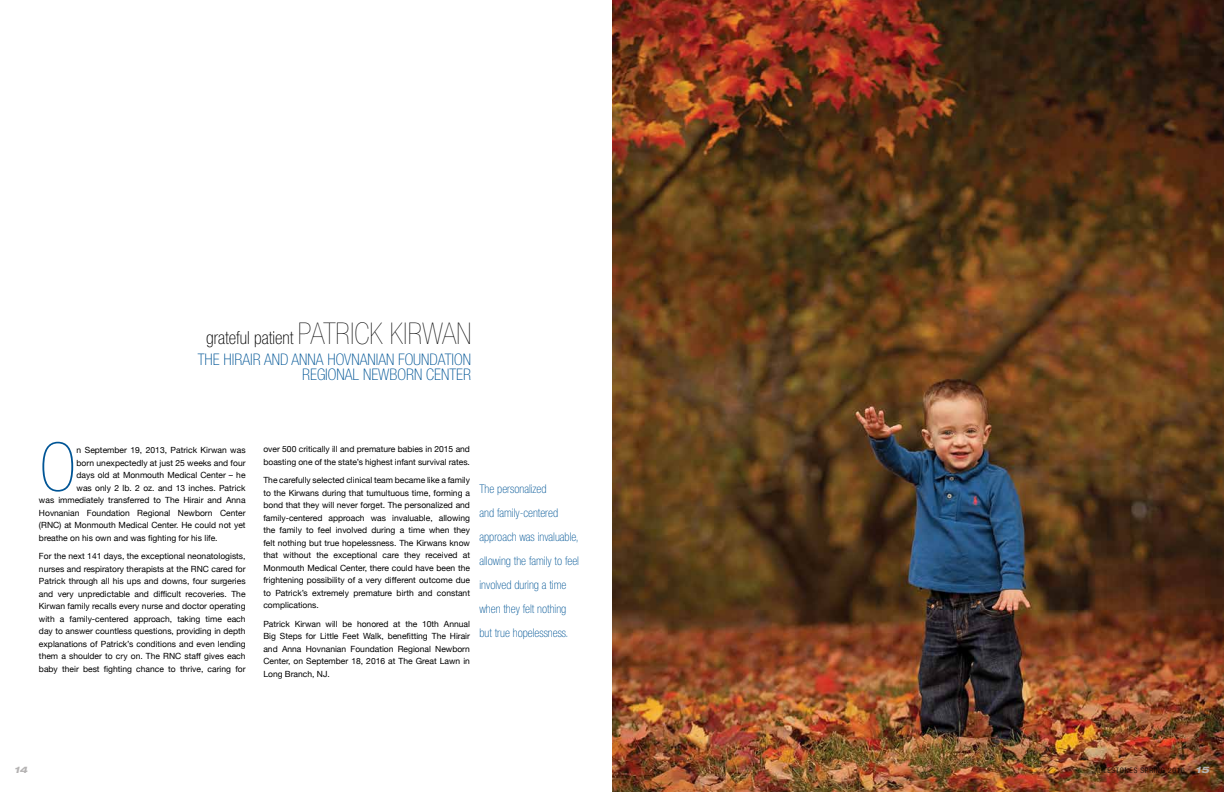
<style>
.page{position:relative;width:1224px;height:792px;background:#fff}
.page>*{position:absolute;margin:0;border:0;box-sizing:border-box;transform-origin:0 0}
.t1{font:900 condensed 92.4px "Helvetica Neue";color:#005596}
.t2{font:100 condensed 18px "Helvetica Neue";color:#000}
.t3{font:100 condensed 16px/15px "Helvetica Neue";color:#005596;text-align:right}
.t4{font:100 condensed 12px/24px "Helvetica Neue";color:#005596}
.t5{font:italic 800 expanded 9px "Helvetica Neue";color:#b5b3b3}
.t6{font:8.5px/12.5px "Helvetica Neue";color:#000;text-align:justify}
.t7{font:300 condensed 7.5px "Helvetica Neue";letter-spacing:.1em;color:#000}
.s1{font-weight:900;font-size:30px}
.s2{font-weight:800;font-style:italic;font-stretch:expanded;font-size:9px;color:#b5b3b3}
</style>
<div class="page">
<img style="left:612px;top:0;width:612px;height:792px">
<h2 class="t2" style="left:206px;top:328px;width:267px">grateful patient <span class="s1">PATRICK KIRWAN</span></h2>
<h3 class="t3" style="left:198px;top:352px;width:275px">THE HIRAIR AND ANNA HOVNANIAN FOUNDATION<br>REGIONAL NEWBORN CENTER</h3>
<h1 class="t1" style="left:39px;top:407px;width:39px">o</h1>
<p class="t6" style="left:77px;top:444px;width:170px">n September 19, 2013, Patrick Kirwan was</p>
<p class="t6" style="left:77px;top:457px;width:170px">born unexpectedly at just 25 weeks and four</p>
<p class="t6" style="left:77px;top:469px;width:171px">days old at Monmouth Medical Center – he</p>
<p class="t6" style="left:77px;top:482px;width:170px">was only 2 lb. 2 oz. and 13 inches. Patrick</p>
<p class="t6" style="left:39px;top:494px;width:208px">was immediately transferred to The Hirair and Anna</p>
<p class="t6" style="left:39px;top:507px;width:208px">Hovnanian Foundation Regional Newborn Center</p>
<p class="t6" style="left:39px;top:519px;width:208px">(RNC) at Monmouth Medical Center. He could not yet</p>
<p class="t6" style="left:39px;top:532px;width:180px">breathe on his own and was fighting for his life.</p>
<p class="t6" style="left:39px;top:550px;width:208px">For the next 141 days, the exceptional neonatologists, nurses and respiratory therapists at the RNC cared for Patrick through all his ups and downs, four surgeries and very unpredictable and difficult recoveries. The Kirwan family recalls every nurse and doctor operating with a family-centered approach, taking time each day to answer countless questions, providing in depth explanations of Patrick’s conditions and even lending them a shoulder to cry on. The RNC staff gives each baby their best fighting chance to thrive, caring for</p>
<p class="t6" style="left:263px;top:444px;width:208px">over 500 critically ill and premature babies in 2015 and boasting one of the state’s highest infant survival rates.</p>
<p class="t6" style="left:263px;top:475px;width:208px">The carefully selected clinical team became like a family to the Kirwans during that tumultuous time, forming a bond that they will never forget. The personalized and family-centered approach was invaluable, allowing the family to feel involved during a time when they felt nothing but true hopelessness. The Kirwans know that without the exceptional care they received at Monmouth Medical Center, there could have been the frightening possibility of a very different outcome due to Patrick’s extremely premature birth and constant complications.</p>
<p class="t6" style="left:263px;top:618px;width:208px">Patrick Kirwan will be honored at the 10th Annual Big Steps for Little Feet Walk, benefitting The Hirair and Anna Hovnanian Foundation Regional Newborn Center, on September 18, 2016 at The Great Lawn in Long Branch, NJ.</p>
<h3 class="t4" style="left:480px;top:476px;width:101px">The personalized<br>and family-centered approach was invaluable, allowing the family to feel involved during a time when they felt nothing but true hopelessness.</h3>
<p class="t5" style="left:14px;top:764px;width:15px">14</p>
<p class="t7" style="left:1095px;top:766px;width:115px">MILESTONES SPRING 2016 <span class="s2">15</span></p>
</div>
